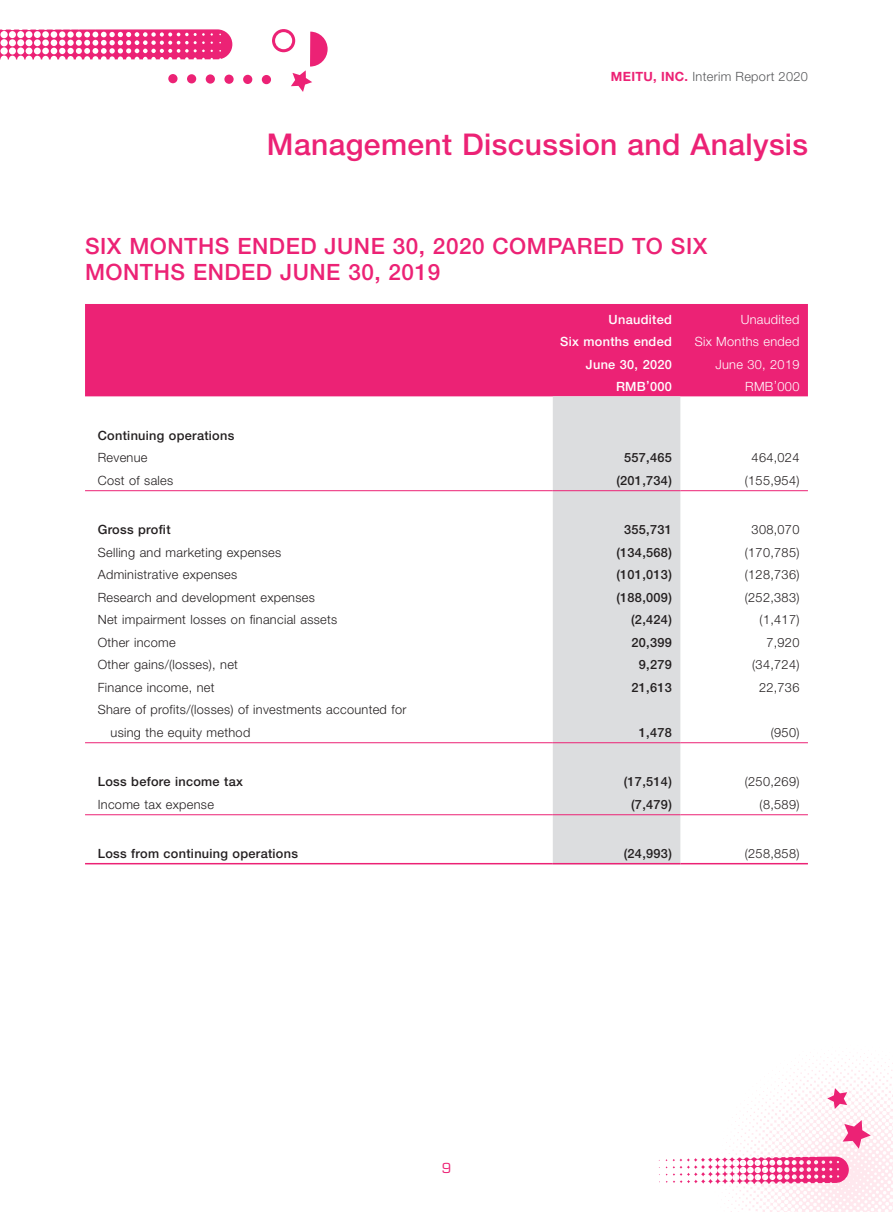
<style>
.page{position:relative;width:893px;height:1212px;background:#fff}
.page>*{position:absolute;margin:0;border:0;box-sizing:border-box;transform-origin:0 0}
.t1{font:500 30px "Helvetica Neue LT Std";letter-spacing:.015em;color:#ec2275}
.Heading_1{font:500 22.5px/26.2px "Helvetica Neue LT Std";letter-spacing:.025em;color:#ec2275}
.t2{font:13.5px "Eurostile LT Std";color:#ec2275}
.Body_Text{font:300 12.75px/22.5px "Helvetica Neue LT Std";letter-spacing:.025em;color:#231f20}
.Body_Text-2{font:500 12.75px "Helvetica Neue LT Std";letter-spacing:.025em;color:#231f20}
.Body_Text-3{font:500 12.75px "Helvetica Neue LT Std";letter-spacing:.025em;color:#fff}
.Body_Text-4{font:300 12.75px "Helvetica Neue LT Std";letter-spacing:.025em;color:#fff}
.t3{font:300 12.75px "Helvetica Neue LT Std";letter-spacing:.025em;color:#57585a}
.s1{font-weight:700;color:#ec2275}
</style>
<div class="page">
<div style="left:168px;top:74px;width:10px;height:9px;background:#ec2275;border-radius:50%"></div>
<div style="left:187px;top:74px;width:9px;height:10px;background:#ec2275;border-radius:50%"></div>
<div style="left:206px;top:74px;width:9px;height:10px;background:#ec2275;border-radius:50%"></div>
<div style="left:224px;top:75px;width:10px;height:9px;background:#ec2275;border-radius:50%"></div>
<div style="left:243px;top:75px;width:9px;height:9px;background:#ec2275;border-radius:50%"></div>
<div style="left:262px;top:75px;width:9px;height:9px;background:#ec2275;border-radius:50%"></div>
<svg style="left:272px;top:29px;width:56px;height:63px"></svg>
<svg style="left:0;top:29px;width:232px;height:31px"></svg>
<svg style="left:659px;top:1053px;width:234px;height:159px"></svg>
<div style="left:85px;top:304px;width:723px;height:92px;background:#ec2275"></div>
<div style="left:553px;top:396px;width:127px;height:467px;background:#dcdddf"></div>
<hr style="left:85px;top:490px;width:468px;height:1px;background:#ec2275">
<hr style="left:553px;top:490px;width:127px;height:1px;background:#ec2275">
<hr style="left:680px;top:490px;width:128px;height:1px;background:#ec2275">
<hr style="left:85px;top:742px;width:468px;height:1px;background:#ec2275">
<hr style="left:553px;top:742px;width:127px;height:1px;background:#ec2275">
<hr style="left:680px;top:742px;width:128px;height:1px;background:#ec2275">
<hr style="left:85px;top:814px;width:468px;height:1px;background:#ec2275">
<hr style="left:553px;top:814px;width:127px;height:1px;background:#ec2275">
<hr style="left:680px;top:814px;width:128px;height:1px;background:#ec2275">
<hr style="left:85px;top:863px;width:468px;height:1px;background:#ec2275">
<hr style="left:553px;top:863px;width:127px;height:1px;background:#ec2275">
<hr style="left:680px;top:863px;width:128px;height:1px;background:#ec2275">
<p class="t3" style="left:611px;top:68px;width:199px"><span class="s1">MEITU, INC.</span> Interim Report 2020</p>
<p class="t1" style="left:267px;top:126px;width:543px">Management Discussion and Analysis</p>
<p class="Heading_1" style="left:85px;top:232px;width:624px">SIX MONTHS ENDED JUNE 30, 2020 COMPARED TO SIX<br>MONTHS ENDED JUNE 30, 2019</p>
<p class="Body_Text-3" style="left:609px;top:312px;width:65px">Unaudited</p>
<p class="Body_Text-4" style="left:741px;top:312px;width:60px">Unaudited</p>
<p class="Body_Text-3" style="left:560px;top:334px;width:113px">Six months ended</p>
<p class="Body_Text-3" style="left:586px;top:357px;width:87px">June 30, 2020</p>
<p class="Body_Text-4" style="left:695px;top:334px;width:106px">Six Months ended</p>
<p class="Body_Text-4" style="left:715px;top:356px;width:86px">June 30, 2019</p>
<p class="Body_Text-3" style="left:616px;top:378px;width:57px">RMB’000</p>
<p class="Body_Text-4" style="left:745px;top:378px;width:56px">RMB’000</p>
<p class="Body_Text-2" style="left:98px;top:428px;width:138px">Continuing operations</p>
<p class="Body_Text" style="left:98px;top:446px;width:51px">Revenue</p>
<p class="Body_Text-2" style="left:624px;top:450px;width:49px">557,465</p>
<p class="Body_Text" style="left:752px;top:446px;width:49px">464,024</p>
<p class="Body_Text" style="left:98px;top:469px;width:77px">Cost of sales</p>
<p class="Body_Text-2" style="left:616px;top:473px;width:57px">(201,734)</p>
<p class="Body_Text" style="left:745px;top:469px;width:56px">(155,954)</p>
<p class="Body_Text-2" style="left:98px;top:522px;width:74px">Gross profit</p>
<p class="Body_Text-2" style="left:624px;top:522px;width:49px">355,731</p>
<p class="Body_Text" style="left:752px;top:518px;width:49px">308,070</p>
<p class="Body_Text" style="left:98px;top:541px;width:185px">Selling and marketing expenses</p>
<p class="Body_Text-2" style="left:616px;top:545px;width:57px">(134,568)</p>
<p class="Body_Text" style="left:745px;top:541px;width:56px">(170,785)</p>
<p class="Body_Text" style="left:98px;top:563px;width:141px">Administrative expenses</p>
<p class="Body_Text-2" style="left:616px;top:567px;width:57px">(101,013)</p>
<p class="Body_Text" style="left:745px;top:563px;width:56px">(128,736)</p>
<p class="Body_Text" style="left:98px;top:586px;width:219px">Research and development expenses</p>
<p class="Body_Text-2" style="left:616px;top:590px;width:57px">(188,009)</p>
<p class="Body_Text" style="left:745px;top:586px;width:56px">(252,383)</p>
<p class="Body_Text" style="left:98px;top:608px;width:241px">Net impairment losses on financial assets</p>
<p class="Body_Text-2" style="left:631px;top:612px;width:42px">(2,424)</p>
<p class="Body_Text" style="left:760px;top:608px;width:41px">(1,417)</p>
<p class="Body_Text" style="left:98px;top:631px;width:79px">Other income</p>
<p class="Body_Text-2" style="left:631px;top:635px;width:42px">20,399</p>
<p class="Body_Text" style="left:766px;top:631px;width:35px">7,920</p>
<p class="Body_Text" style="left:98px;top:653px;width:142px">Other gains/(losses), net</p>
<p class="Body_Text-2" style="left:639px;top:657px;width:35px">9,279</p>
<p class="Body_Text" style="left:752px;top:653px;width:49px">(34,724)</p>
<p class="Body_Text" style="left:98px;top:676px;width:118px">Finance income, net</p>
<p class="Body_Text-2" style="left:631px;top:680px;width:42px">21,613</p>
<p class="Body_Text" style="left:759px;top:676px;width:42px">22,736</p>
<p class="Body_Text" style="left:111px;top:698px;width:297px;text-indent:-13px">Share of profits/(losses) of investments accounted for using the equity method</p>
<p class="Body_Text-2" style="left:639px;top:725px;width:35px">1,478</p>
<p class="Body_Text" style="left:771px;top:721px;width:30px">(950)</p>
<p class="Body_Text-2" style="left:98px;top:774px;width:147px">Loss before income tax</p>
<p class="Body_Text-2" style="left:624px;top:774px;width:50px">(17,514)</p>
<p class="Body_Text" style="left:745px;top:770px;width:56px">(250,269)</p>
<p class="Body_Text" style="left:98px;top:793px;width:118px">Income tax expense</p>
<p class="Body_Text-2" style="left:631px;top:797px;width:42px">(7,479)</p>
<p class="Body_Text" style="left:760px;top:793px;width:41px">(8,589)</p>
<p class="Body_Text-2" style="left:98px;top:846px;width:202px">Loss from continuing operations</p>
<p class="Body_Text-2" style="left:624px;top:846px;width:50px">(24,993)</p>
<p class="Body_Text" style="left:745px;top:842px;width:56px">(258,858)</p>
<p class="t2" style="left:442px;top:1160px;width:11px">9</p>
</div>
